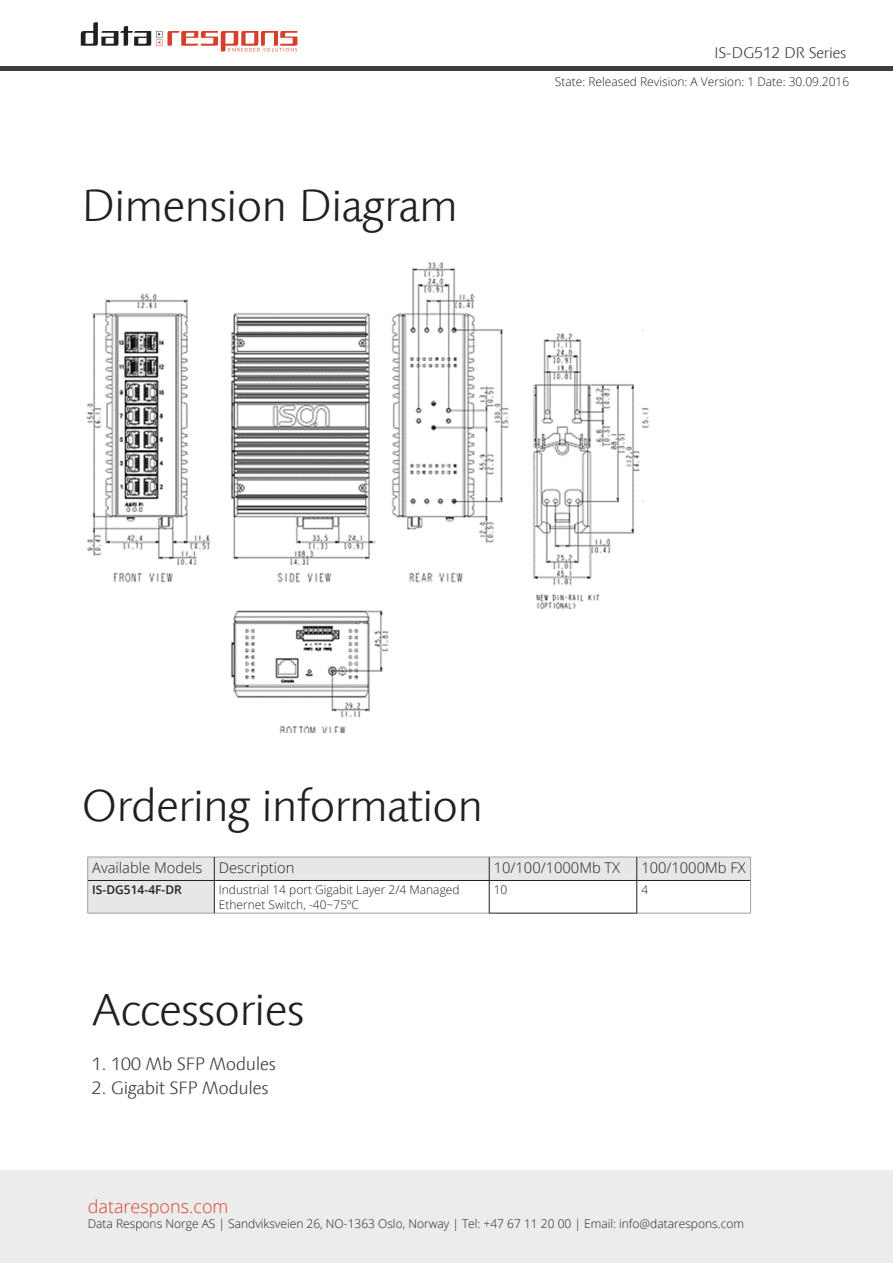
<style>
.page{position:relative;width:893px;height:1263px;background:#fff}
.page>*{position:absolute;margin:0;border:0;box-sizing:border-box;transform-origin:0 0}
.t1{font:300 45px "Linotype Syntax";letter-spacing:-.025em;color:#231f20}
.t2{font:300 18px "Linotype Syntax";letter-spacing:-.025em;color:#3e3e3f}
.t3{font:300 18px "Open Sans";color:#d6422b}
.t4{font:300 15.6px "Linotype Syntax";letter-spacing:-.025em;color:#3e3e3f}
.t5{font:300 14.7px "Open Sans";color:#231f20}
.t6{font:300 12px/14.4px "Open Sans";color:#231f20}
.t7{font:600 12px "Open Sans";color:#231f20}
</style>
<div class="page">
<div style="left:0;top:1170px;width:893px;height:93px;background:#ececec"></div>
<hr style="left:0;top:66px;width:893px;height:4px;background:#3e3e3f">
<svg style="left:81px;top:22px;width:216px;height:29px"></svg>
<hr style="left:88px;top:913px;width:126px;height:1px;background:#9d9fa2">
<hr style="left:214px;top:913px;width:275px;height:1px;background:#9d9fa2">
<hr style="left:637px;top:913px;width:114px;height:1px;background:#9d9fa2">
<svg style="left:87px;top:857px;width:664px;height:56px"></svg>
<hr style="left:636px;top:881px;width:1px;height:32px;background:#231f20">
<hr style="left:489px;top:880px;width:148px;height:1px;background:#231f20">
<hr style="left:489px;top:913px;width:148px;height:1px;background:#231f20">
<img style="left:86px;top:262px;width:563px;height:471px">
<p class="t1" style="left:81px;top:179px;width:379px">Dimension Diagram</p>
<p class="t4" style="left:714px;top:43px;width:134px">IS-DG512 DR Series</p>
<p class="t6" style="left:555px;top:74px;width:296px">State: Released Revision: A Version: 1 Date: 30.09.2016</p>
<p class="t1" style="left:81px;top:778px;width:404px">Ordering information</p>
<p class="t5" style="left:92px;top:857px;width:112px">Available Models</p>
<p class="t5" style="left:219px;top:857px;width:77px">Description</p>
<p class="t5" style="left:494px;top:857px;width:128px">10/100/1000Mb TX</p>
<p class="t5" style="left:641px;top:857px;width:106px">100/1000Mb FX</p>
<p class="t7" style="left:92px;top:882px;width:91px">IS-DG514-4F-DR</p>
<p class="t6" style="left:219px;top:882px;width:242px">Industrial 14 port Gigabit Layer 2/4 Managed<br>Ethernet Switch, -40~75ºC</p>
<p class="t6" style="left:494px;top:882px;width:15px">10</p>
<p class="t6" style="left:641px;top:882px;width:8px">4</p>
<p class="t1" style="left:91px;top:983px;width:215px">Accessories</p>
<p class="t2" style="left:91px;top:1053px;width:186px">1. 100 Mb SFP Modules</p>
<p class="t2" style="left:91px;top:1077px;width:179px">2. Gigabit SFP Modules</p>
<p class="t3" style="left:88px;top:1194px;width:142px">datarespons.com</p>
<p class="t6" style="left:88px;top:1216px;width:658px">Data Respons Norge AS | Sandviksveien 26, NO-1363 Oslo, Norway | Tel: +47 67 11 20 00 | Email: info@datarespons.com</p>
</div>
